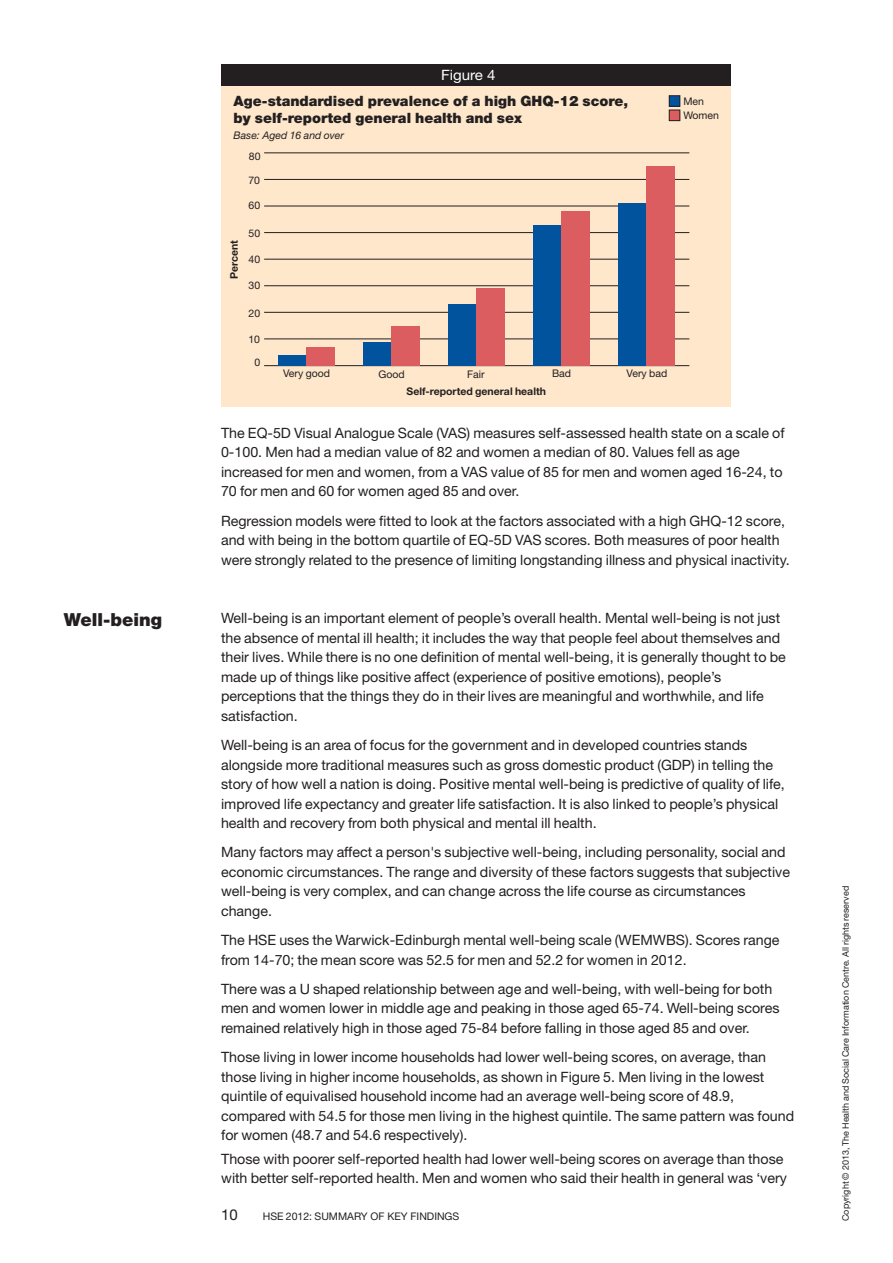
<style>
.page{position:relative;width:893px;height:1263px;background:#fff}
.page>*{position:absolute;margin:0;border:0;box-sizing:border-box;transform-origin:0 0}
.t1{font:900 18px "Helvetica Neue";color:#231f20}
.t2{font:15px "Helvetica Neue";color:#231f20}
.t3{font:14.25px/19.5px "Helvetica Neue";color:#231f20}
.t4{font:900 14.25px/16.5px "Helvetica Neue";color:#231f20}
.t5{font:14.25px "Helvetica Neue";color:#fff;scale:1.06 1}
.t6{font:10.5px/14.2px "Helvetica Neue";color:#231f20}
.t7{font:700 10.5px "Helvetica Neue";color:#231f20}
.t8{font:italic 10.5px "Helvetica Neue";color:#231f20}
.t9{font:9px "Helvetica Neue";color:#231f20}
</style>
<div class="page">
<div style="left:222px;top:76px;width:509px;height:331px;background:#fee7cb"></div>
<hr style="left:264px;top:365px;width:425px;height:1px;background:#231f20">
<hr style="left:264px;top:339px;width:425px;height:1px;background:#231f20">
<hr style="left:264px;top:312px;width:425px;height:1px;background:#231f20">
<hr style="left:264px;top:285px;width:425px;height:1px;background:#231f20">
<hr style="left:264px;top:259px;width:425px;height:1px;background:#231f20">
<hr style="left:264px;top:232px;width:425px;height:1px;background:#231f20">
<hr style="left:264px;top:206px;width:425px;height:1px;background:#231f20">
<hr style="left:264px;top:179px;width:425px;height:1px;background:#231f20">
<hr style="left:264px;top:153px;width:425px;height:1px;background:#231f20">
<div style="left:279px;top:355px;width:28px;height:10px;background:#01539e"></div>
<div style="left:364px;top:342px;width:28px;height:23px;background:#01539e"></div>
<div style="left:449px;top:304px;width:28px;height:61px;background:#01539e"></div>
<div style="left:534px;top:225px;width:28px;height:140px;background:#01539e"></div>
<div style="left:619px;top:203px;width:28px;height:162px;background:#01539e"></div>
<div style="left:307px;top:347px;width:28px;height:18px;background:#db5d60"></div>
<div style="left:392px;top:326px;width:28px;height:39px;background:#db5d60"></div>
<div style="left:477px;top:288px;width:28px;height:77px;background:#db5d60"></div>
<div style="left:562px;top:211px;width:28px;height:154px;background:#db5d60"></div>
<div style="left:647px;top:166px;width:28px;height:199px;background:#db5d60"></div>
<div style="left:669px;top:96px;width:11px;height:10px;background:#01539e"></div>
<div style="left:669px;top:95px;width:11px;height:12px;border:1px solid #231f20"></div>
<div style="left:669px;top:110px;width:11px;height:11px;background:#db5d60"></div>
<div style="left:669px;top:110px;width:11px;height:11px;border:1px solid #231f20"></div>
<div style="left:221px;top:65px;width:510px;height:21px;background:#231f20"></div>
<p class="t1" style="left:64px;top:613px;width:100px">Well-being</p>
<p class="t5" style="left:441px;top:70px;width:53px">Figure 4</p>
<p class="t4" style="left:234px;top:94px;width:396px">Age-standardised prevalence of a high GHQ-12 score, by self-reported general health and sex</p>
<p class="t8" style="left:234px;top:132px;width:112px">Base: Aged 16 and over</p>
<p class="t6" style="left:249px;top:150px;width:13px">80</p>
<p class="t6" style="left:248px;top:174px;width:13px">70</p>
<p class="t6" style="left:249px;top:199px;width:13px">60</p>
<p class="t7" style="left:230px;top:279px;width:40px;rotate:-90deg">Percent</p>
<p class="t6" style="left:249px;top:227px;width:13px">50</p>
<p class="t6" style="left:249px;top:253px;width:13px">40</p>
<p class="t6" style="left:249px;top:279px;width:13px">30</p>
<p class="t6" style="left:249px;top:307px;width:13px">20</p>
<p class="t6" style="left:248px;top:333px;width:13px">10</p>
<p class="t6" style="left:254px;top:356px;width:7px">0</p>
<p class="t6" style="left:283px;top:367px;width:48px">Very good</p>
<p class="t6" style="left:379px;top:368px;width:28px">Good</p>
<p class="t6" style="left:467px;top:368px;width:19px">Fair</p>
<p class="t7" style="left:407px;top:388px;width:141px">Self-reported general health</p>
<p class="t6" style="left:552px;top:368px;width:21px">Bad</p>
<p class="t6" style="left:627px;top:368px;width:42px">Very bad</p>
<p class="t6" style="left:683px;top:95px;width:37px">Men<br>Women</p>
<p class="t3" style="left:221px;top:425px;width:565px">The EQ-5D Visual Analogue Scale (VAS) measures self-assessed health state on a scale of 0-100. Men had a median value of 82 and women a median of 80. Values fell as age increased for men and women, from a VAS value of 85 for men and women aged 16-24, to 70 for men and 60 for women aged 85 and over.</p>
<p class="t3" style="left:221px;top:512px;width:570px">Regression models were fitted to look at the factors associated with a high GHQ-12 score, and with being in the bottom quartile of EQ-5D VAS scores. Both measures of poor health were strongly related to the presence of limiting longstanding illness and physical inactivity.</p>
<p class="t3" style="left:221px;top:610px;width:566px">Well-being is an important element of people’s overall health. Mental well-being is not just the absence of mental ill health; it includes the way that people feel about themselves and their lives. While there is no one definition of mental well-being, it is generally thought to be made up of things like positive affect (experience of positive emotions), people’s perceptions that the things they do in their lives are meaningful and worthwhile, and life satisfaction.</p>
<p class="t3" style="left:221px;top:737px;width:565px">Well-being is an area of focus for the government and in developed countries stands alongside more traditional measures such as gross domestic product (GDP) in telling the story of how well a nation is doing. Positive mental well-being is predictive of quality of life, improved life expectancy and greater life satisfaction. It is also linked to people’s physical health and recovery from both physical and mental ill health.</p>
<p class="t3" style="left:221px;top:844px;width:570px">Many factors may affect a person's subjective well-being, including personality, social and economic circumstances. The range and diversity of these factors suggests that subjective well-being is very complex, and can change across the life course as circumstances change.</p>
<p class="t3" style="left:221px;top:932px;width:560px">The HSE uses the Warwick-Edinburgh mental well-being scale (WEMWBS). Scores range from 14-70; the mean score was 52.5 for men and 52.2 for women in 2012.</p>
<p class="t3" style="left:221px;top:980px;width:560px">There was a U shaped relationship between age and well-being, with well-being for both men and women lower in middle age and peaking in those aged 65-74. Well-being scores remained relatively high in those aged 75-84 before falling in those aged 85 and over.</p>
<p class="t3" style="left:221px;top:1049px;width:574px">Those living in lower income households had lower well-being scores, on average, than those living in higher income households, as shown in Figure 5. Men living in the lowest quintile of equivalised household income had an average well-being score of 48.9, compared with 54.5 for those men living in the highest quintile. The same pattern was found for women (48.7 and 54.6 respectively).</p>
<p class="t3" style="left:221px;top:1150px;width:567px">Those with poorer self-reported health had lower well-being scores on average than those with better self-reported health. Men and women who said their health in general was ‘very</p>
<p class="t2" style="left:221px;top:1210px;width:18px">10</p>
<p class="t6" style="left:263px;top:1210px;width:198px">HSE 2012: SUMMARY OF KEY FINDINGS</p>
<p class="t9" style="left:842px;top:1221px;width:337px;rotate:-90deg">Copyright © 2013, The Health and Social Care Information Centre. All rights reserved</p>
</div>
